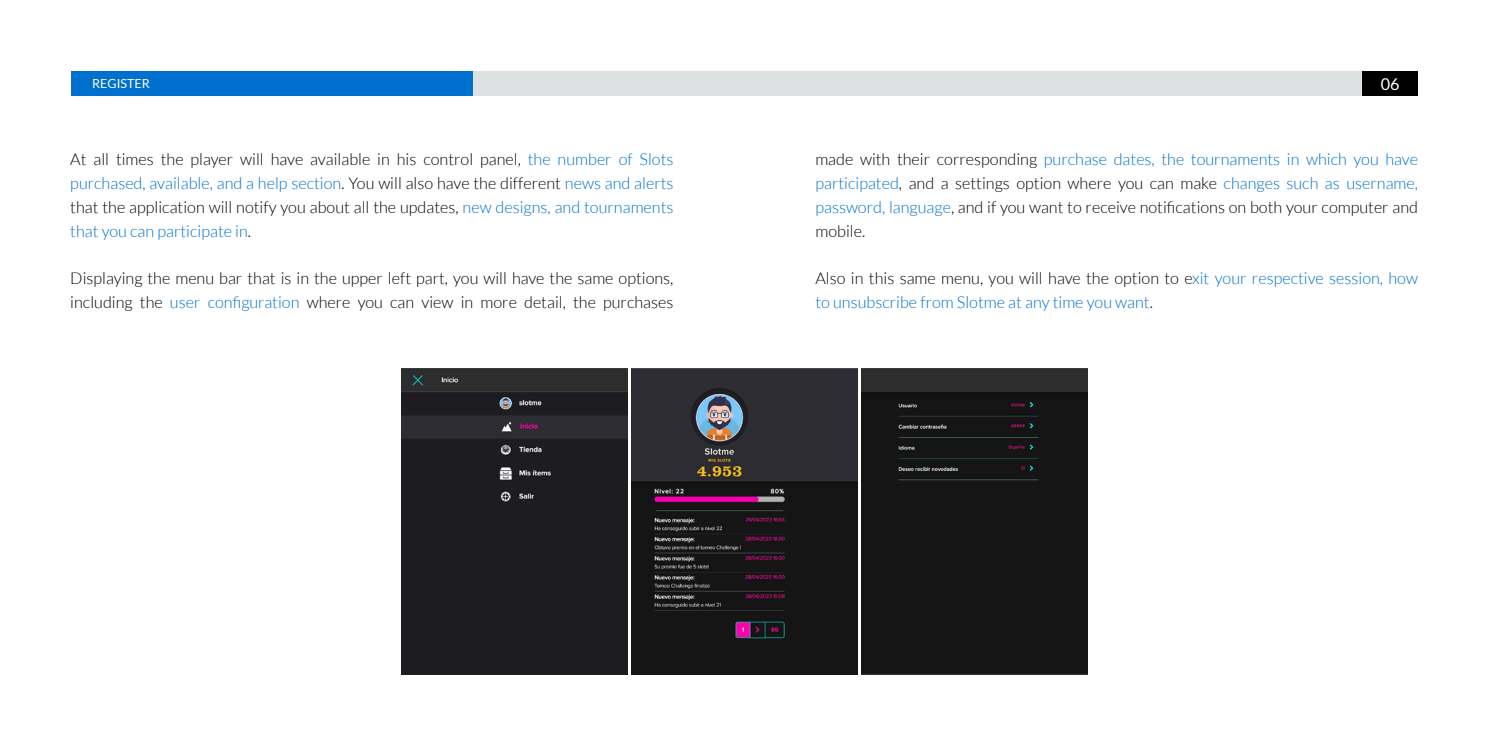
<style>
.page{position:relative;width:1489px;height:745px;background:#fff}
.page>*{position:absolute;margin:0;border:0;box-sizing:border-box;transform-origin:0 0}
.t1{font:300 16.25px/23.8px "Lato";color:#000;text-align:justify}
.t2{font:300 16.25px/23.8px "Lato";color:#0070ce}
.t3{font:16.25px "Lato";color:#fff}
.t4{font:12.5px "Lato";color:#fff}
.s1{color:#0070ce}
.s2{color:#000}
</style>
<div class="page">
<div style="left:472px;top:71px;width:272px;height:25px;background:#dde1e2"></div>
<div style="left:1362px;top:71px;width:55px;height:25px;background:#000"></div>
<div style="left:71px;top:71px;width:401px;height:25px;background:#0070ce"></div>
<div style="left:744px;top:71px;width:618px;height:25px;background:#dde1e2"></div>
<img style="left:402px;top:368px;width:226px;height:305px">
<img style="left:631px;top:368px;width:226px;height:305px">
<img style="left:861px;top:368px;width:226px;height:305px">
<p class="t4" style="left:92px;top:77px;width:59px">REGISTER</p>
<p class="t3" style="left:1380px;top:75px;width:20px">06</p>
<p class="t1" style="left:70px;top:148px;width:604px">At all times the player will have available in his control panel, <span class="s1">the number of Slots purchased, available, and a help section</span>. You will also have the different <span class="s1">news and alerts </span>that the application will notify you about all the updates, <span class="s1">new designs, and tournaments that you can participate in</span>.</p>
<p class="t1" style="left:70px;top:266px;width:604px">Displaying the menu bar that is in the upper left part, you will have the same options, including the <span class="s1">user configuration</span> where you can view in more detail, the purchases</p>
<p class="t1" style="left:815px;top:148px;width:604px">made with their corresponding <span class="s1">purchase dates, the tournaments in which you have participated</span>, and a settings option where you can make <span class="s1">changes such as username, password, language</span>, and if you want to receive notifications on both your computer and mobile.</p>
<p class="t2" style="left:815px;top:266px;width:604px"><span class="s2">Also in this same menu, you will have the option to e</span>xit your respective session, how to unsubscribe from Slotme at any time you want<span class="s2">.</span></p>
</div>
